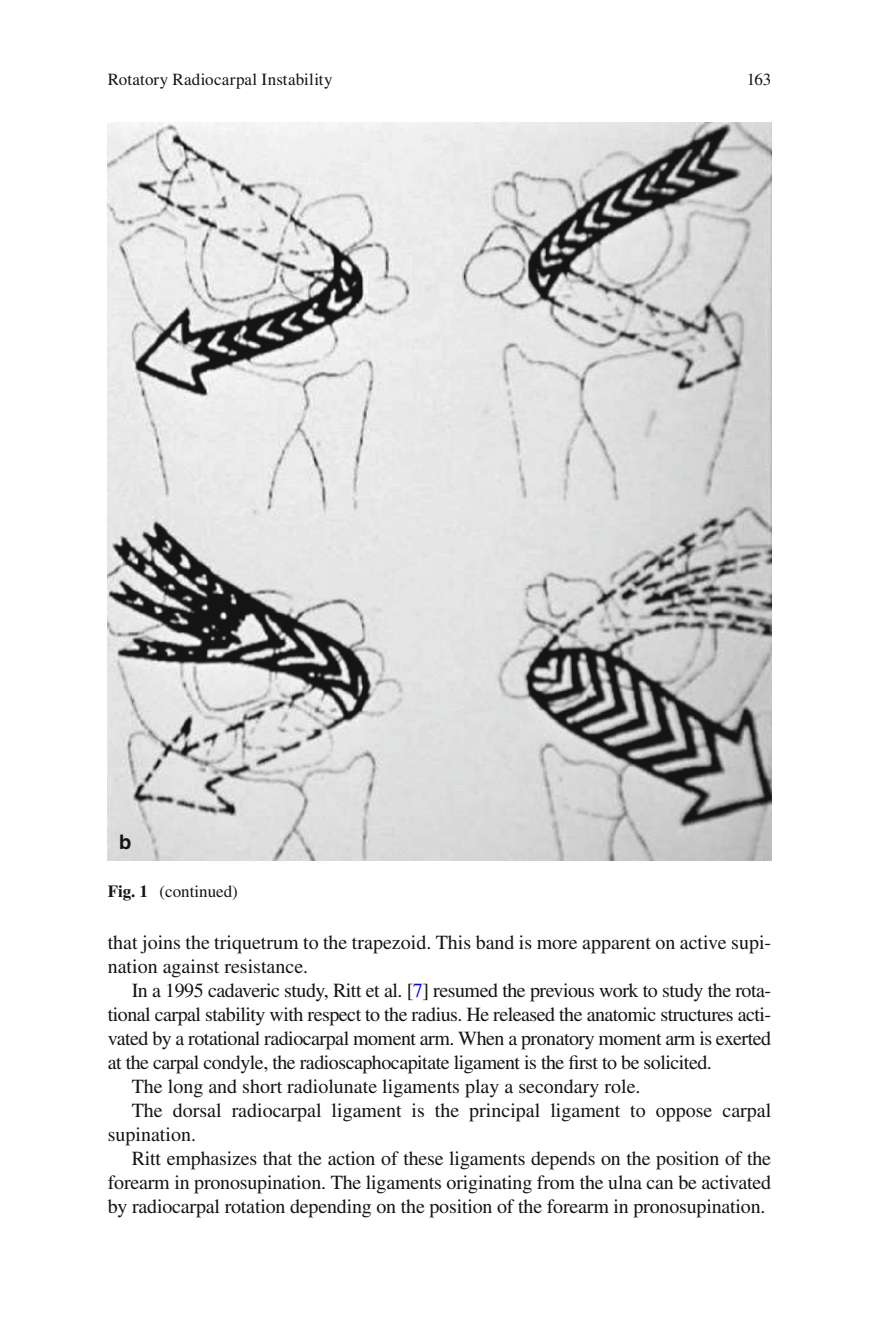
<style>
.page{position:relative;width:879px;height:1333px;background:#fff}
.page>*{position:absolute;margin:0;border:0;box-sizing:border-box;transform-origin:0 0}
.t1{font:20px/24px "Times";letter-spacing:-.01em;color:#131413}
.t2{font:700 20px "Helvetica";color:#131413}
.t3{font:17px "Times";letter-spacing:.005em;color:#131413}
.s1{font-weight:700}
.s2{color:#00f}
</style>
<div class="page">
<img style="left:108px;top:122px;width:663px;height:738px">
<p class="t3" style="left:108px;top:73px;width:226px">Rotatory Radiocarpal Instability</p>
<p class="t3" style="left:747px;top:73px;width:26px">163</p>
<p class="t2" style="left:119px;top:830px;width:14px">b</p>
<p class="t3" style="left:108px;top:884px;width:132px"><span class="s1">Fig. 1</span> (continued)</p>
<p class="t1" style="left:108px;top:931px;width:665px">that joins the triquetrum to the trapezoid. This band is more apparent on active supi&shy;nation against resistance.</p>
<p class="t1" style="left:132px;top:979px;width:641px">In a 1995 cadaveric study, Ritt et al. [ <span class="s2">7</span> ] resumed the previous work to study the rota-</p>
<p class="t1" style="left:108px;top:1003px;width:665px">tional carpal stability with respect to the radius. He released the anatomic structures acti-</p>
<p class="t1" style="left:108px;top:1027px;width:665px">vated by a rotational radiocarpal moment arm. When a pronatory moment arm is exerted</p>
<p class="t1" style="left:108px;top:1051px;width:605px">at the carpal condyle, the radioscaphocapitate ligament is the fi rst to be solicited.</p>
<p class="t1" style="left:132px;top:1075px;width:510px">The long and short radiolunate ligaments play a secondary role.</p>
<p class="t1" style="left:132px;top:1099px;width:641px">The dorsal radiocarpal ligament is the principal ligament to oppose carpal</p>
<p class="t1" style="left:108px;top:1123px;width:90px">supination.</p>
<p class="t1" style="left:132px;top:1147px;width:641px">Ritt emphasizes that the action of these ligaments depends on the position of the</p>
<p class="t1" style="left:108px;top:1171px;width:665px">forearm in pronosupination. The ligaments originating from the ulna can be activated</p>
<p class="t1" style="left:108px;top:1195px;width:659px">by radiocarpal rotation depending on the position of the forearm in pronosupination.</p>
</div>
